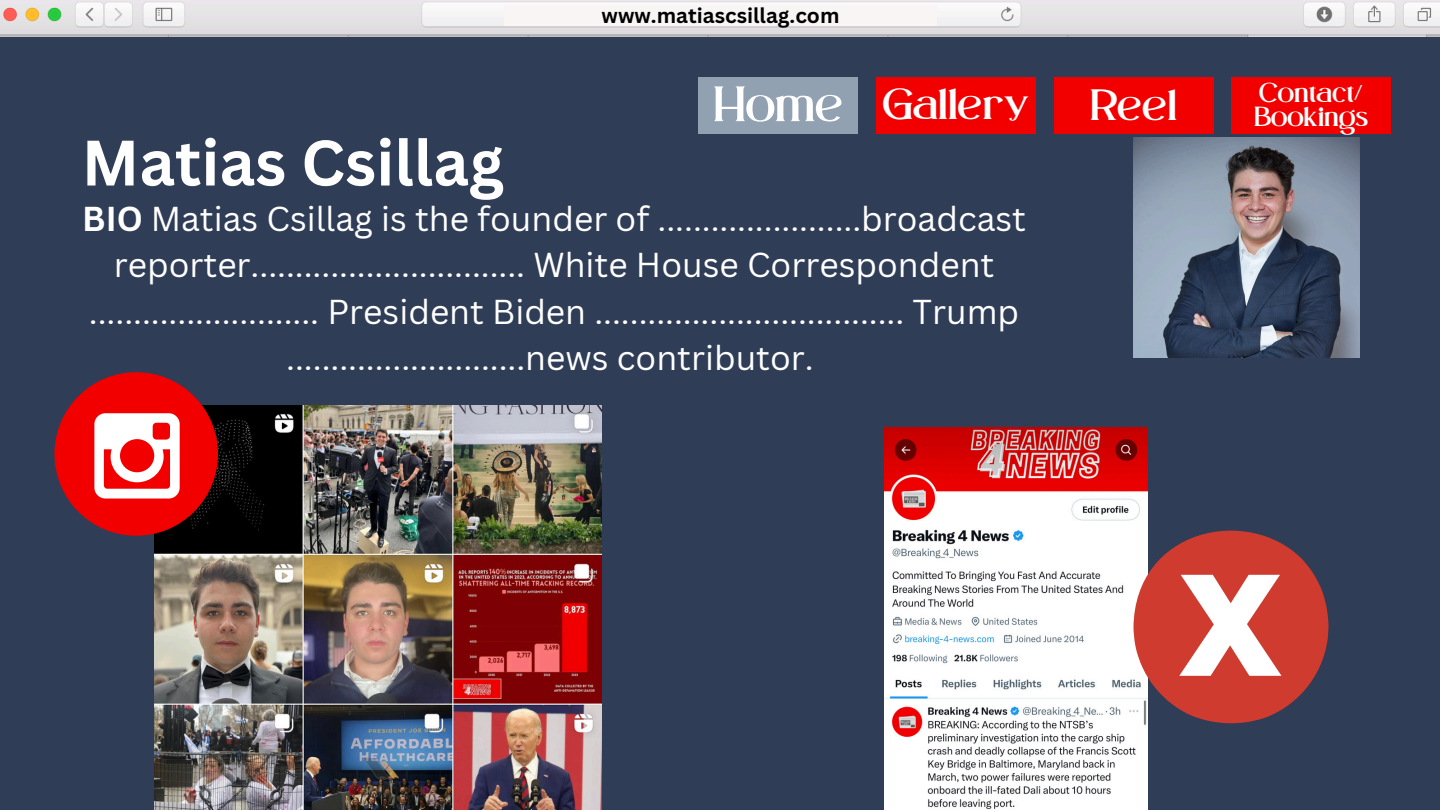
<style>
.page{position:relative;width:1440px;height:810px;background:#2f3d56}
.page>*{position:absolute;margin:0;border:0;box-sizing:border-box;transform-origin:0 0}
.t1{font:700 62.8px "Canva Sans";color:#fff}
.t2{font:52px "Lovera";color:#fff}
.t3{font:46px "Lovera";color:#fff}
.t4{font:33.7px/46.5px "Canva Sans";color:#fff;text-align:center}
.t5{font:29px/24px "Lovera";color:#fff}
.t6{font:700 20.9px "Canva Sans";color:#000}
.s1{font-weight:700}
</style>
<div class="page">
<img style="left:0;top:0;width:1440px;height:37px">
<div style="left:505px;top:6px;width:432px;height:20px;background:#f9f5f5"></div>
<img style="left:1133px;top:137px;width:226px;height:221px">
<img style="left:154px;top:405px;width:448px;height:405px">
<img style="left:885px;top:427px;width:263px;height:383px">
<div style="left:54px;top:372px;width:164px;height:164px;background:#f20000;border-radius:50%"></div>
<svg style="left:94px;top:413px;width:86px;height:86px"></svg>
<svg style="left:1133px;top:505px;width:195px;height:218px"></svg>
<div style="left:698px;top:77px;width:160px;height:56px;background:#92a1b2"></div>
<div style="left:876px;top:77px;width:160px;height:56px;background:#f20000"></div>
<div style="left:1054px;top:77px;width:159px;height:56px;background:#f20000"></div>
<div style="left:1231px;top:77px;width:160px;height:56px;background:#f20000"></div>
<h3 class="t6" style="left:602px;top:1px;width:239px">www.matiascsillag.com</h3>
<p class="t2" style="left:713px;top:73px;width:132px">Home</p>
<h4 class="t3" style="left:883px;top:76px;width:148px">Gallery</h4>
<p class="t3" style="left:1090px;top:77px;width:89px">Reel</p>
<p class="t5" style="left:1254px;top:81px;width:115px">Contact/<br>Bookings</p>
<h3 class="t1" style="left:82px;top:118px;width:424px">Matias Csillag</h3>
<h1 class="t4" style="left:82px;top:194px;width:945px"><span class="s1">BIO</span> Matias Csillag is the founder of .......................broadcast reporter............................... White House Correspondent .......................... President Biden ................................... Trump ...........................news contributor.</h1>
</div>
